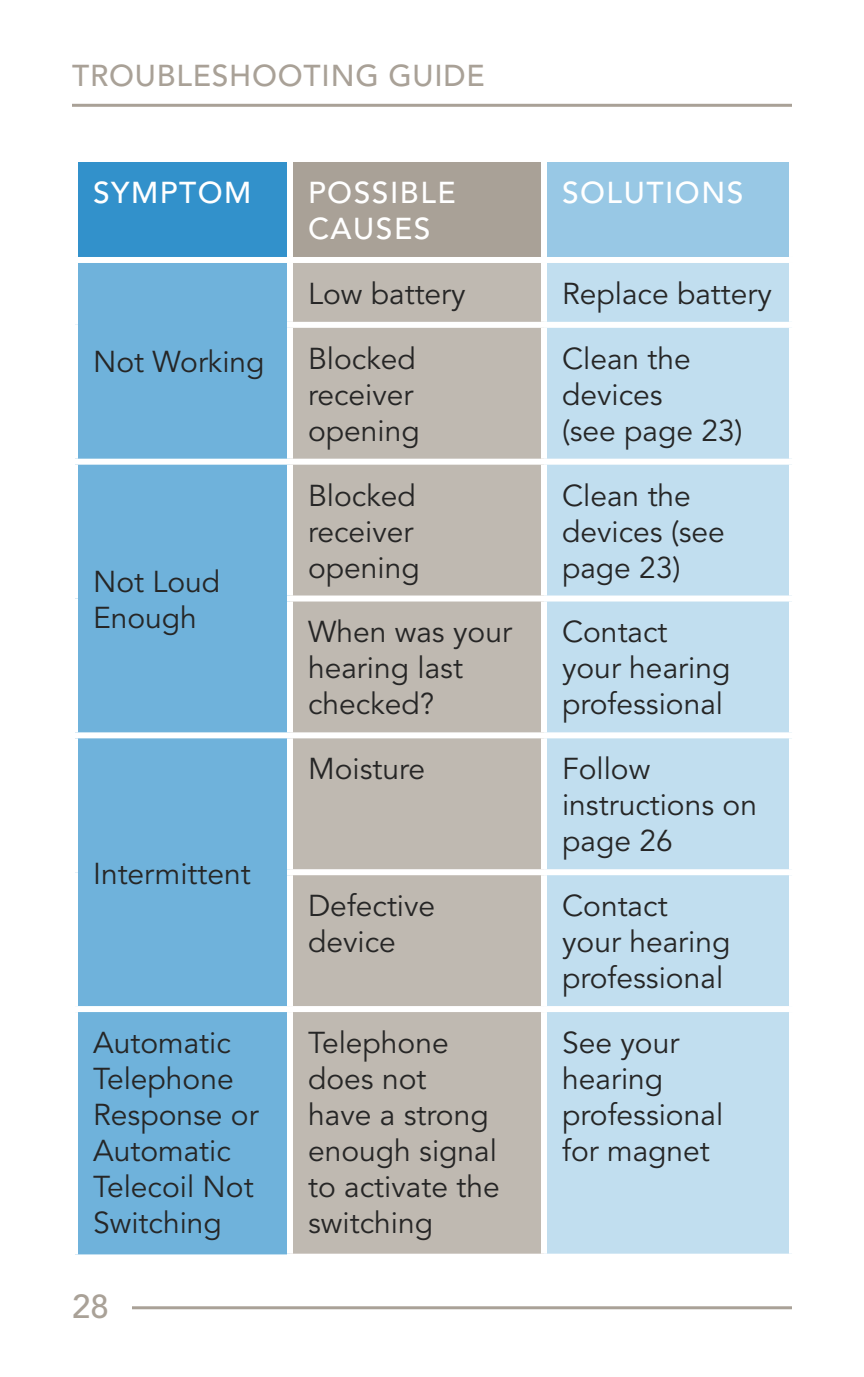
<style>
.page{position:relative;width:864px;height:1377px;background:#fff}
.page>*{position:absolute;margin:0;border:0;box-sizing:border-box;transform-origin:0 0}
.t1{font:500 33px "Avenir";color:#a9a197}
.t2{font:30px/36px "Avenir";color:#262626}
.t3{font:500 30px/36px "Avenir";letter-spacing:.05em;color:#fff}
.t4{font:500 30px "Avenir";letter-spacing:.025em;color:#a9a197}
</style>
<div class="page">
<hr style="left:72px;top:104px;width:720px;height:3px;background:#a9a197">
<hr style="left:132px;top:1306px;width:660px;height:3px;background:#a9a197">
<div style="left:75px;top:159px;width:215px;height:101px;background:#3291cb"></div>
<div style="left:290px;top:159px;width:254px;height:101px;background:#a9a197"></div>
<div style="left:544px;top:159px;width:248px;height:101px;background:#98c8e5"></div>
<div style="left:78px;top:263px;width:209px;height:991px;background:#6fb2db"></div>
<div style="left:293px;top:263px;width:248px;height:991px;background:#bfb9b1"></div>
<div style="left:547px;top:263px;width:242px;height:991px;background:#c1deef"></div>
<div style="left:72px;top:156px;width:218px;height:6px;background:#fff"></div>
<div style="left:72px;top:162px;width:6px;height:95px;background:#fff"></div>
<div style="left:290px;top:156px;width:254px;height:6px;background:#fff"></div>
<div style="left:287px;top:162px;width:6px;height:95px;background:#fff"></div>
<div style="left:544px;top:156px;width:251px;height:6px;background:#fff"></div>
<div style="left:541px;top:162px;width:6px;height:95px;background:#fff"></div>
<div style="left:789px;top:162px;width:6px;height:95px;background:#fff"></div>
<div style="left:72px;top:257px;width:218px;height:6px;background:#fff"></div>
<div style="left:290px;top:257px;width:254px;height:6px;background:#fff"></div>
<div style="left:544px;top:257px;width:251px;height:6px;background:#fff"></div>
<div style="left:287px;top:322px;width:257px;height:6px;background:#fff"></div>
<div style="left:544px;top:322px;width:251px;height:6px;background:#fff"></div>
<div style="left:72px;top:459px;width:218px;height:6px;background:#fff"></div>
<div style="left:290px;top:459px;width:254px;height:6px;background:#fff"></div>
<div style="left:544px;top:459px;width:251px;height:6px;background:#fff"></div>
<div style="left:287px;top:596px;width:257px;height:6px;background:#fff"></div>
<div style="left:544px;top:596px;width:251px;height:6px;background:#fff"></div>
<div style="left:72px;top:732px;width:218px;height:6px;background:#fff"></div>
<div style="left:290px;top:732px;width:254px;height:6px;background:#fff"></div>
<div style="left:544px;top:732px;width:251px;height:6px;background:#fff"></div>
<div style="left:287px;top:869px;width:257px;height:6px;background:#fff"></div>
<div style="left:544px;top:869px;width:251px;height:6px;background:#fff"></div>
<div style="left:72px;top:1006px;width:218px;height:6px;background:#fff"></div>
<div style="left:290px;top:1006px;width:254px;height:6px;background:#fff"></div>
<div style="left:544px;top:1006px;width:251px;height:6px;background:#fff"></div>
<p class="t4" style="left:72px;top:58px;width:182px">TROUBLESHOO</p>
<p class="t4" style="left:304px;top:58px;width:183px">TING GUIDE</p>
<p class="t3" style="left:93px;top:175px;width:22px">SYM</p>
<p class="t3" style="left:160px;top:175px;width:64px">PTOM</p>
<p class="t3" style="left:308px;top:175px;width:149px">POSSIBLE<br>CAUSES</p>
<p class="t3" style="left:562px;top:175px;width:183px">SOLUTIONS</p>
<p class="t2" style="left:93px;top:345px;width:173px">Not Working</p>
<p class="t2" style="left:93px;top:564px;width:129px">Not Loud<br>Enough</p>
<p class="t2" style="left:93px;top:856px;width:159px">Intermittent</p>
<p class="t2" style="left:308px;top:276px;width:159px">Low battery</p>
<p class="t2" style="left:562px;top:276px;width:211px">Replace battery</p>
<p class="t2" style="left:308px;top:341px;width:113px">Blocked receiver opening</p>
<p class="t2" style="left:562px;top:341px;width:182px">Clean the devices<br>(see page 23)</p>
<p class="t2" style="left:308px;top:478px;width:113px">Blocked receiver opening</p>
<p class="t2" style="left:562px;top:478px;width:164px">Clean the devices (see page 23)</p>
<p class="t2" style="left:308px;top:615px;width:205px">When was your hearing last checked?</p>
<p class="t2" style="left:562px;top:615px;width:170px">Contact your hearing professional</p>
<p class="t2" style="left:308px;top:752px;width:119px">Moisture</p>
<p class="t2" style="left:562px;top:752px;width:196px">Follow instructions on page 26</p>
<p class="t2" style="left:308px;top:889px;width:129px">Defective device</p>
<p class="t2" style="left:562px;top:889px;width:170px">Contact your hearing professional</p>
<p class="t2" style="left:93px;top:1025px;width:167px">Automatic<br>Telephone<br>Response or<br>Automatic<br>Telecoil Not<br>Switching</p>
<p class="t2" style="left:308px;top:1025px;width:193px">Telephone does not<br>have a strong enough signal to activate the switching</p>
<p class="t2" style="left:562px;top:1025px;width:163px">See your hearing professional for magnet</p>
<p class="t1" style="left:72px;top:1287px;width:38px">28</p>
</div>
